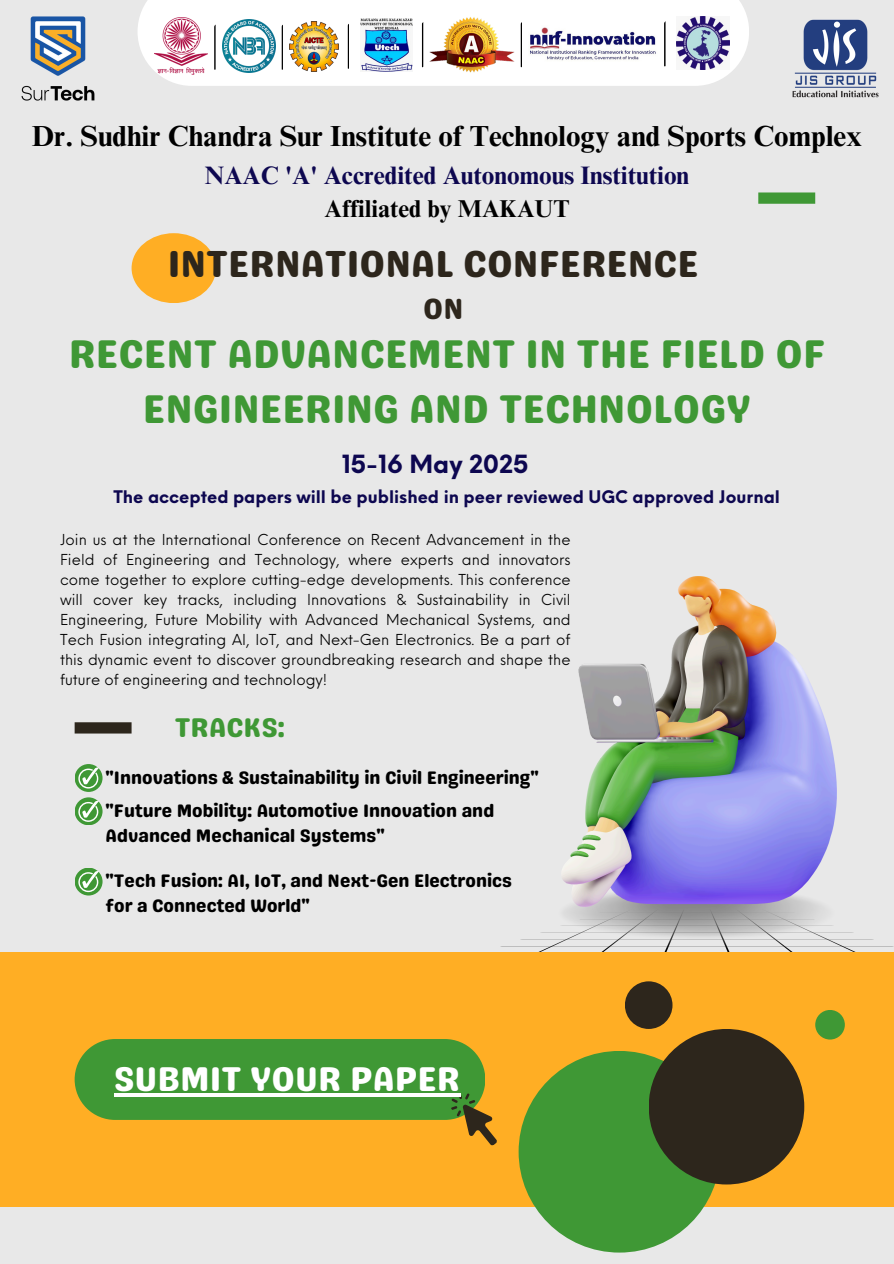
<style>
.page{position:relative;width:894px;height:1264px;background:#fff}
.page>*{position:absolute;margin:0;border:0;box-sizing:border-box;transform-origin:0 0}
.t1{font:39.9px/55.2px "Genty Sans";color:#3f9835;text-align:center}
.t2{font:37.5px "Genty Sans";color:#2d261c}
.t3{font:34.2px "Genty Sans";color:#fff}
.t4{font:29.25px "Genty Sans";color:#2d261c}
.t5{font:700 28.95px "Times NRMT Pro";color:#000}
.t6{font:27px "Genty Sans";color:#3f9835}
.t7{font:700 25.2px "Times NRMT Pro";color:#0d0750}
.t8{font:700 24.45px "Times NRMT Pro";color:#000}
.t9{font:700 24.45px "Neue Einstellung";color:#0d0750}
.t10{font:18px/25px "Genty Sans";color:#000}
.t11{font:700 16.95px "Neue Einstellung";color:#0d0750}
.t12{font:14.7px/20.1px "Neue Einstellung";color:#000;text-align:justify}
</style>
<div class="page">
<div style="left:0;top:0;width:893px;height:1263px;background:#e8e8e8"></div>
<div style="left:131px;top:233px;width:85px;height:70px;background:#ffae24;border-radius:50%"></div>
<div style="left:758px;top:192px;width:57px;height:12px;background:#3f9835"></div>
<div style="left:75px;top:722px;width:56px;height:11px;background:#2d261c"></div>
<div style="left:75px;top:764px;width:27px;height:28px;background:#3f9835;border-radius:50%"></div>
<svg style="left:78px;top:767px;width:21px;height:21px"></svg>
<div style="left:75px;top:797px;width:27px;height:28px;background:#3f9835;border-radius:50%"></div>
<svg style="left:78px;top:800px;width:21px;height:21px"></svg>
<div style="left:75px;top:867px;width:27px;height:28px;background:#3f9835;border-radius:50%"></div>
<svg style="left:78px;top:871px;width:21px;height:21px"></svg>
<svg style="left:500px;top:932px;width:393px;height:20px"></svg>
<img style="left:557px;top:906px;width:279px;height:34px">
<img style="left:562px;top:577px;width:273px;height:329px">
<div style="left:0;top:952px;width:893px;height:254px;background:#ffae24"></div>
<div style="left:518px;top:1050px;width:202px;height:202px;background:#3f9835;border-radius:50%"></div>
<svg style="left:75px;top:1039px;width:422px;height:107px"></svg>
<div style="left:648px;top:1028px;width:156px;height:156px;background:#2d261c;border-radius:50%"></div>
<div style="left:624px;top:981px;width:48px;height:47px;background:#2d261c;border-radius:50%"></div>
<div style="left:815px;top:1009px;width:29px;height:30px;background:#3f9835;border-radius:50%"></div>
<svg style="left:114px;top:1092px;width:346px;height:4px"></svg>
<img style="left:21px;top:16px;width:74px;height:85px">
<img style="left:792px;top:19px;width:87px;height:79px">
<svg style="left:138px;top:0;width:611px;height:86px;background:#fbfbfb"></svg>
<img style="left:289px;top:22px;width:50px;height:49px">
<img style="left:222px;top:20px;width:53px;height:52px">
<img style="left:360px;top:19px;width:53px;height:52px">
<img style="left:528px;top:25px;width:129px;height:37px">
<img style="left:676px;top:17px;width:53px;height:53px">
<svg style="left:281px;top:24px;width:2px;height:46px"></svg>
<svg style="left:347px;top:24px;width:2px;height:45px"></svg>
<svg style="left:421px;top:22px;width:2px;height:45px"></svg>
<svg style="left:663px;top:21px;width:2px;height:45px"></svg>
<svg style="left:214px;top:24px;width:1px;height:46px"></svg>
<img style="left:155px;top:17px;width:52px;height:57px">
<img style="left:427px;top:1px;width:89px;height:85px">
<svg style="left:520px;top:22px;width:1px;height:45px"></svg>
<h1 class="t5" style="left:32px;top:125px;width:831px">Dr. Sudhir Chandra Sur Institute of Technology and Sports Complex</h1>
<h1 class="t7" style="left:205px;top:166px;width:485px">NAAC 'A' Accredited Autonomous Institution</h1>
<h5 class="t8" style="left:324px;top:200px;width:247px">Affiliated by MAKAUT</h5>
<h1 class="t2" style="left:168px;top:241px;width:532px">INTERNATIONAL CONFERENCE</h1>
<h1 class="t4" style="left:423px;top:291px;width:42px">ON</h1>
<p class="t1" style="left:69px;top:327px;width:758px">RECENT ADVANCEMENT IN THE FIELD OF<br>ENGINEERING AND TECHNOLOGY</p>
<p class="t9" style="left:342px;top:441px;width:188px">15-16 May 2025</p>
<h3 class="t11" style="left:113px;top:482px;width:668px">The accepted papers will be published in peer reviewed UGC approved Journal</h3>
<p class="t12" style="left:60px;top:527px;width:512px">Join us at the International Conference on Recent Advancement in the Field of Engineering and Technology, where experts and innovators come together to explore cutting-edge developments. This conference will cover key tracks, including Innovations &amp; Sustainability in Civil Engineering, Future Mobility with Advanced Mechanical Systems, and Tech Fusion integrating AI, IoT, and Next-Gen Electronics. Be a part of this dynamic event to discover groundbreaking research and shape the future of engineering and technology!</p>
<h6 class="t6" style="left:175px;top:711px;width:111px">TRACKS:</h6>
<p class="t10" style="left:106px;top:765px;width:434px">"Innovations &amp; Sustainability in Civil Engineering"</p>
<h4 class="t10" style="left:106px;top:798px;width:390px">"Future Mobility: Automotive Innovation and<br>Advanced Mechanical Systems"</h4>
<p class="t10" style="left:106px;top:868px;width:408px">"Tech Fusion: AI, IoT, and Next-Gen Electronics for a Connected World"</p>
<p class="t3" style="left:114px;top:1058px;width:348px">SUBMIT YOUR PAPER</p>
</div>
